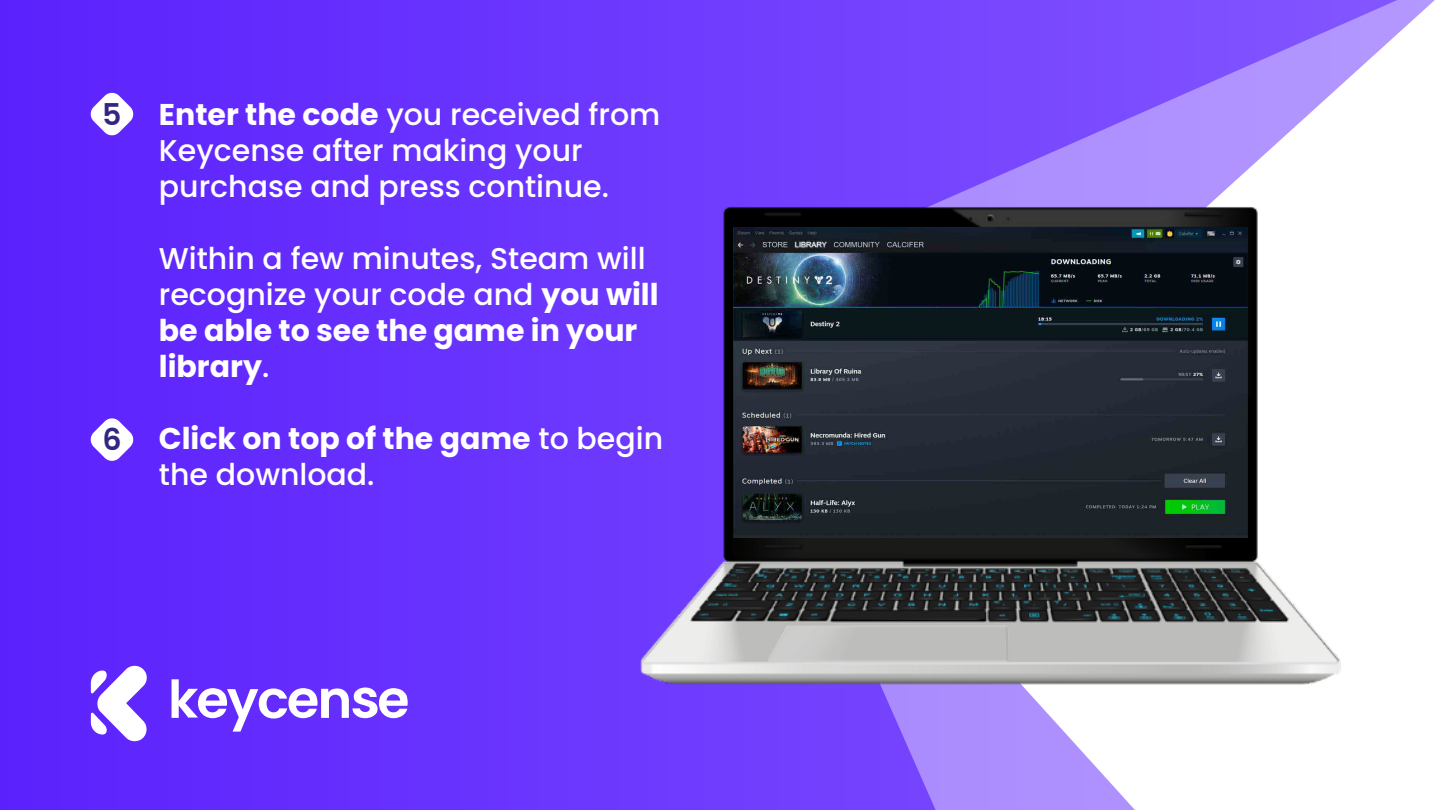
<style>
.page{position:relative;width:1440px;height:810px;background:#642cfd}
.page>*{position:absolute;margin:0;border:0;box-sizing:border-box;transform-origin:0 0}
.t1{font:500 30px/36px "Poppins";color:#fff}
.t2{font:700 30px/36px "Poppins";color:#fff}
.t3{font:600 30px "Poppins";color:#312783}
.s1{font-weight:700}
.s2{font-weight:500}
</style>
<div class="page">
<svg style="left:898px;top:0;width:542px;height:810px;fill:#fff"></svg>
<svg style="left:91px;top:665px;width:56px;height:77px"></svg>
<svg style="left:172px;top:679px;width:236px;height:53px"></svg>
<svg style="left:90px;top:92px;width:44px;height:44px"></svg>
<svg style="left:90px;top:418px;width:44px;height:43px"></svg>
<img style="left:567px;top:23px;width:852px;height:787px">
<img style="left:733px;top:227px;width:515px;height:310px">
<p class="t3" style="left:102px;top:97px;width:21px">5</p>
<p class="t3" style="left:102px;top:422px;width:21px">6</p>
<p class="t1" style="left:159px;top:96px;width:503px"><span class="s1">Enter the code</span> you received from<br>Keycense after making your purchase and press continue.</p>
<p class="t1" style="left:159px;top:240px;width:501px">Within a few minutes, Steam will recognize your code and <span class="s1">you will be able to see the game in your library</span>.</p>
<p class="t2" style="left:159px;top:420px;width:506px">Click on top of the game <span class="s2">to begin the download.</span></p>
</div>
